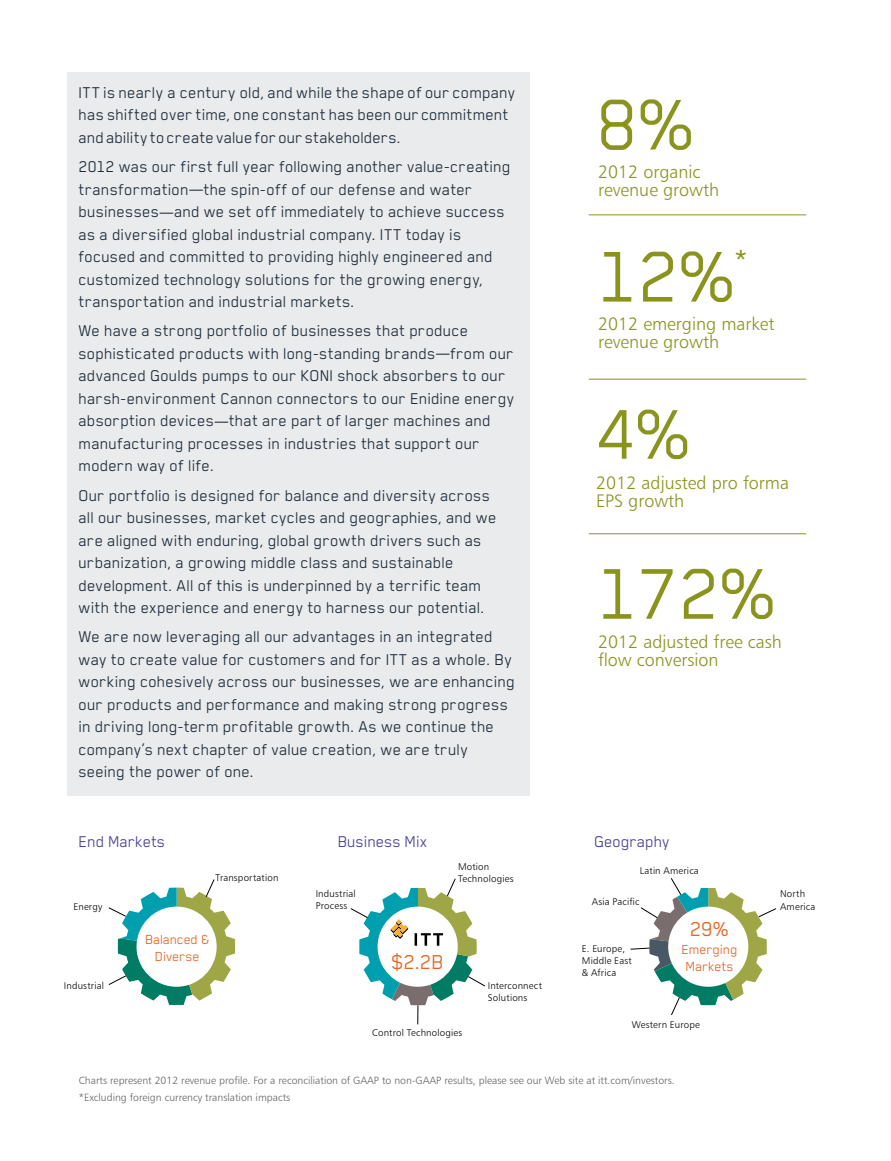
<style>
.page{position:relative;width:891px;height:1161px;background:#fff}
.page>*{position:absolute;margin:0;border:0;box-sizing:border-box;transform-origin:0 0}
.t1{font:82.65px/152.1px "Blender Pro";color:#8a941c}
.t2{font:81px "Blender Pro";color:#8a941c}
.t3{font:31.5px "Blender Pro";color:#8a941c}
.t4{font:23.1px "Blender Pro";color:#e66422}
.t5{font:18px/22.5px "Blender Pro";color:#1c2b39}
.t6{font:18px/18px "Humanist 777 BT Light B";color:#8a941c}
.t7{font:18px "Blender Pro";letter-spacing:-.01em;color:#464194}
.t8{font:15.15px/17.1px "Blender Pro";letter-spacing:-.01em;color:#e66422}
.t9{font:10.5px/17.2px "Humanist 777 BT Light B";color:#636466}
.t10{font:9.75px/12.1px "Humanist 777 BT Light B";letter-spacing:.015em;color:#000}
.s1{font-family:"Humanist 777 BT Bold B";font-size:13.5px}
</style>
<div class="page">
<div style="left:68px;top:72px;width:462px;height:724px;background:#eaebed"></div>
<svg style="left:630px;top:878px;width:147px;height:137px"></svg>
<svg style="left:350px;top:878px;width:135px;height:146px"></svg>
<svg style="left:108px;top:879px;width:128px;height:126px"></svg>
<div style="left:137px;top:907px;width:80px;height:80px;background:#fff;border-radius:50%"></div>
<hr style="left:589px;top:214px;width:217px;height:1px;background:#8a941c">
<hr style="left:589px;top:379px;width:217px;height:1px;background:#8a941c">
<hr style="left:589px;top:533px;width:217px;height:1px;background:#8a941c">
<p class="t5" style="left:79px;top:81px;width:439px">ITT is nearly a century old, and while the shape of our company has shifted over time, one constant has been our commitment and ability to create value for our stakeholders.</p>
<p class="t5" style="left:79px;top:155px;width:434px">2012 was our first full year following another value-creating transformation<span class="s1">—</span>the spin-off of our defense and water businesses<span class="s1">—</span>and we set off immediately to achieve success as a diversified global industrial company. ITT today is focused and committed to providing highly engineered and customized technology solutions for the growing energy, transportation and industrial markets.</p>
<p class="t5" style="left:79px;top:319px;width:437px">We have a strong portfolio of businesses that produce sophisticated products with long-standing brands<span class="s1">—</span>from our advanced Goulds pumps to our KONI shock absorbers to our harsh-environment Cannon connectors to our Enidine energy absorption devices<span class="s1">—</span>that are part of larger machines and manufacturing processes in industries that support our modern way of life.</p>
<p class="t5" style="left:79px;top:483px;width:420px">Our portfolio is designed for balance and diversity across all our businesses, market cycles and geographies, and we are aligned with enduring, global growth drivers such as urbanization, a growing middle class and sustainable development. All of this is underpinned by a terrific team with the experience and energy to harness our potential.</p>
<p class="t5" style="left:79px;top:625px;width:438px">We are now leveraging all our advantages in an integrated way to create value for customers and for ITT as a whole. By working cohesively across our businesses, we are enhancing our products and performance and making strong progress in driving long-term profitable growth. As we continue the company’s next chapter of value creation, we are truly seeing the power of one.</p>
<h1 class="t1" style="left:598px;top:46px;width:142px">8%<br>12%</h1>
<p class="t6" style="left:598px;top:163px;width:123px">2012 organic revenue growth</p>
<h3 class="t3" style="left:734px;top:244px;width:16px">*</h3>
<p class="t6" style="left:598px;top:315px;width:178px">2012 emerging market revenue growth</p>
<h2 class="t2" style="left:596px;top:390px;width:99px">4%</h2>
<p class="t6" style="left:596px;top:473px;width:194px">2012 adjusted pro forma<br>EPS growth</p>
<h1 class="t1" style="left:598px;top:515px;width:183px">172%</h1>
<p class="t6" style="left:598px;top:632px;width:185px">2012 adjusted free cash flow conversion</p>
<p class="t7" style="left:79px;top:832px;width:88px">End Markets</p>
<p class="t10" style="left:73px;top:900px;width:30px">Energy</p>
<p class="t10" style="left:216px;top:871px;width:64px">Transportation</p>
<p class="t10" style="left:64px;top:979px;width:41px">Industrial</p>
<p class="t8" style="left:145px;top:931px;width:66px;text-align:center">Balanced &amp;<br>Diverse</p>
<p class="t7" style="left:338px;top:832px;width:91px">Business Mix</p>
<p class="t7" style="left:594px;top:832px;width:77px">Geography</p>
<p class="t10" style="left:316px;top:887px;width:41px">Industrial<br>Process</p>
<p class="t10" style="left:458px;top:860px;width:57px">Motion<br>Technologies</p>
<p class="t4" style="left:392px;top:949px;width:54px">$2.2B</p>
<p class="t10" style="left:488px;top:979px;width:56px">Interconnect<br>Solutions</p>
<p class="t10" style="left:372px;top:1026px;width:92px">Control Technologies</p>
<p class="t10" style="left:640px;top:864px;width:60px">Latin America</p>
<p class="t10" style="left:592px;top:895px;width:49px">Asia Pacific</p>
<p class="t10" style="left:582px;top:942px;width:51px">E. Europe,<br>Middle East &amp; Africa</p>
<p class="t4" style="left:690px;top:917px;width:41px">29%</p>
<p class="t8" style="left:682px;top:940px;width:58px">Emerging<br>Markets</p>
<p class="t10" style="left:632px;top:1018px;width:70px">Western Europe</p>
<p class="t9" style="left:79px;top:1072px;width:597px">Charts represent 2012 revenue profile. For a reconciliation of GAAP to non-GAAP results, please see our Web site at itt.com/investors. *Excluding foreign currency translation impacts</p>
<p class="t10" style="left:780px;top:888px;width:37px">North<br>America</p>
</div>
